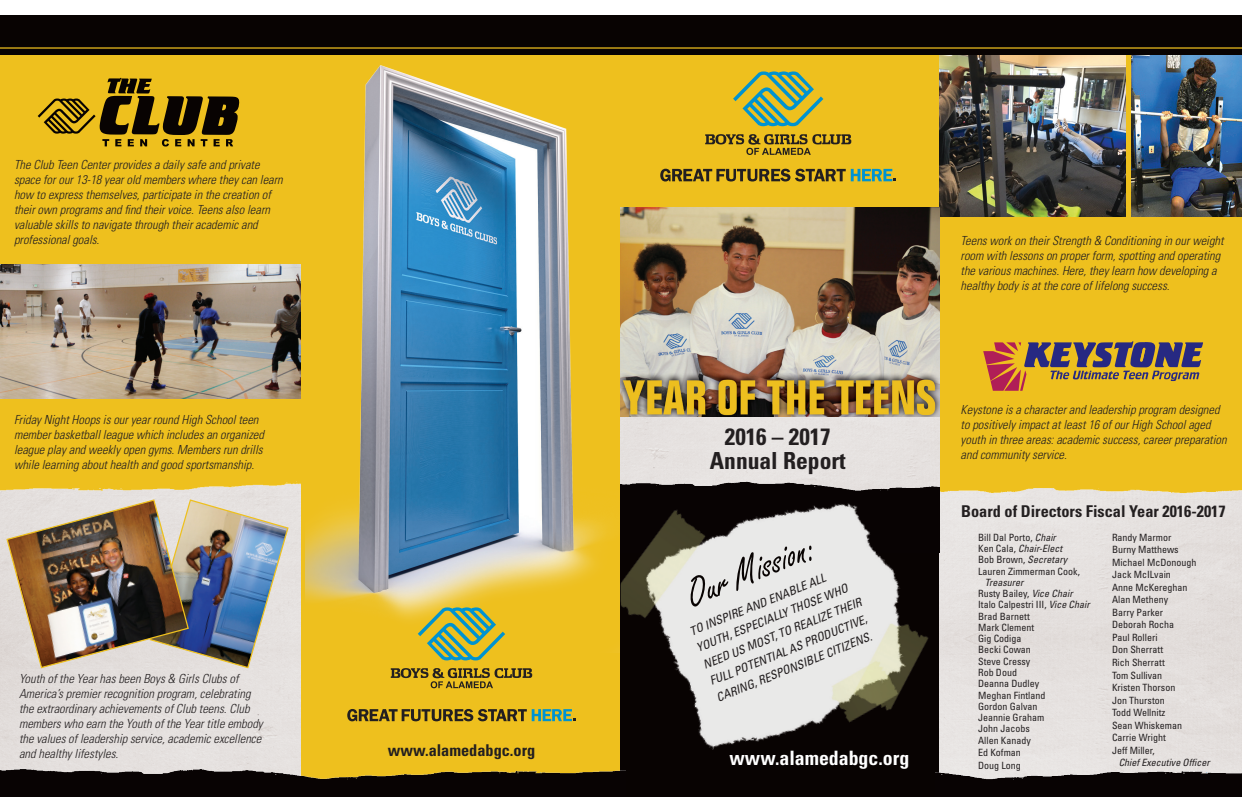
<style>
.page{position:relative;width:1242px;height:797px;background:#fff}
.page>*{position:absolute;margin:0;border:0;box-sizing:border-box;transform-origin:0 0}
.t1{font:39.75px "Freestyle Script";color:#080302}
.t2{font:700 condensed 23.5px/23.5px "Univers";color:#231f20;text-align:center}
.t3{font:700 condensed 19.75px "Univers";color:#fff}
.t4{font:700 condensed 16.25px "Univers";color:#231f20}
.t5{font:italic 300 condensed 12.5px/15px "Univers";color:#231f20}
.t6{font:italic condensed 12px/17.9px "Univers";color:#231f20}
.t7{font:condensed 10px/12.5px "Univers";color:#231f20}
.t8{font:italic condensed 10px "Univers";color:#231f20}
.s1{font-style:italic}
</style>
<div class="page">
<div style="left:0;top:54px;width:1241px;height:743px;background:#eec01e"></div>
<img style="left:1131px;top:55px;width:110px;height:161px">
<div style="left:620px;top:417px;width:319px;height:9px;background:#e7e3e1"></div>
<img style="left:939px;top:55px;width:186px;height:161px">
<img style="left:939px;top:417px;width:302px;height:334px">
<img style="left:985px;top:751px;width:256px;height:46px">
<img style="left:620px;top:426px;width:365px;height:371px">
<img style="left:0;top:481px;width:301px;height:270px">
<svg style="left:733px;top:71px;width:90px;height:55px"></svg>
<svg style="left:705px;top:134px;width:146px;height:21px"></svg>
<svg style="left:660px;top:169px;width:236px;height:12px"></svg>
<svg style="left:347px;top:709px;width:228px;height:12px"></svg>
<img style="left:0;top:751px;width:625px;height:46px">
<img style="left:0;top:264px;width:301px;height:134px">
<img style="left:620px;top:207px;width:319px;height:210px">
<img style="left:305px;top:65px;width:301px;height:555px">
<img style="left:6px;top:498px;width:283px;height:171px">
<svg style="left:417px;top:607px;width:88px;height:53px"></svg>
<svg style="left:390px;top:668px;width:142px;height:20px"></svg>
<svg style="left:38px;top:78px;width:201px;height:68px"></svg>
<svg style="left:983px;top:341px;width:219px;height:50px"></svg>
<div style="left:0;top:15px;width:1241px;height:40px;background:#080302"></div>
<hr style="left:0;top:47px;width:1241px;height:2px;background:#eec01e">
<p class="t5" style="left:14px;top:157px;width:270px">The Club Teen Center provides a daily safe and private space for our 13-18 year old members where they can learn how to express themselves, participate in the creation of their own programs and find their voice. Teens also learn valuable skills to navigate through their academic and professional goals.</p>
<p class="t5" style="left:14px;top:412px;width:251px">Friday Night Hoops is our year round High School teen member basketball league which includes an organized league play and weekly open gyms. Members run drills while learning about health and good sportsmanship.</p>
<p class="t5" style="left:19px;top:671px;width:245px">Youth of the Year has been Boys &amp; Girls Clubs of America’s premier recognition program, celebrating the extraordinary achievements of Club teens. Club members who earn the Youth of the Year title embody the values of leadership service, academic excellence and healthy lifestyles.</p>
<h3 class="t4" style="left:387px;top:740px;width:149px">www.alamedabgc.org</h3>
<h2 class="t2" style="left:709px;top:424px;width:137px">2016 – 2017<br>Annual Report</h2>
<h1 class="t1" style="left:678px;top:573px;width:136px;rotate:-22deg">Our Mission:</h1>
<p class="t6" style="left:686px;top:623px;width:171px;rotate:-22deg">TO INSPIRE AND ENABLE ALL<br>YOUTH, ESPECIALLY THOSE WHO<br>NEED US MOST, TO REALIZE THEIR<br>FULL POTENTIAL AS PRODUCTIVE,<br>CARING, RESPONSIBLE CITIZENS.</p>
<h3 class="t3" style="left:729px;top:746px;width:181px">www.alamedabgc.org</h3>
<p class="t5" style="left:960px;top:233px;width:264px">Teens work on their Strength &amp; Conditioning in our weight room with lessons on proper form, spotting and operating the various machines. Here, they learn how developing a healthy body is at the core of lifelong success.</p>
<p class="t5" style="left:960px;top:401px;width:267px">Keystone is a character and leadership program designed to positively impact at least 16 of our High School aged youth in three areas: academic success, career preparation and community service.</p>
<h3 class="t4" style="left:961px;top:501px;width:266px">Board of Directors Fiscal Year 2016-2017</h3>
<p class="t7" style="left:977px;top:531px;width:103px;line-height:11.2px">Bill Dal Porto, <span class="s1">Chair<br></span>Ken Cala, <span class="s1">Chair-Elect<br></span>Bob Brown, <span class="s1">Secretary<br></span>Lauren Zimmerman Cook,</p>
<p class="t7" style="left:977px;top:576px;width:113px;line-height:11.2px;text-indent:7px"><span class="s1">Treasurer<br></span>Rusty Bailey, <span class="s1">Vice Chair<br></span>Italo Calpestri III, <span class="s1">Vice Chair<br></span>Brad Barnett<br>Mark Clement<br>Gig Codiga<br>Becki Cowan<br>Steve Cressy<br>Rob Doud<br>Deanna Dudley<br>Meghan Fintland<br>Gordon Galvan<br>Jeannie Graham<br>John Jacobs<br>Allen Kanady</p>
<p class="t7" style="left:977px;top:746px;width:44px">Ed Kofman<br>Doug Long</p>
<p class="t7" style="left:1111px;top:531px;width:86px">Randy Marmor<br>Burny Matthews<br>Michael McDonough<br>Jack McILvain<br>Anne McKereghan<br>Alan Metheny<br>Barry Parker<br>Deborah Rocha<br>Paul Rolleri<br>Don Sherratt<br>Rich Sherratt<br>Tom Sullivan<br>Kristen Thorson<br>Jon Thurston<br>Todd Wellnitz<br>Sean Whiskeman<br>Carrie Wright<br>Jeff Miller,</p>
<p class="t8" style="left:1118px;top:756px;width:93px">Chief Executive Officer</p>
</div>
